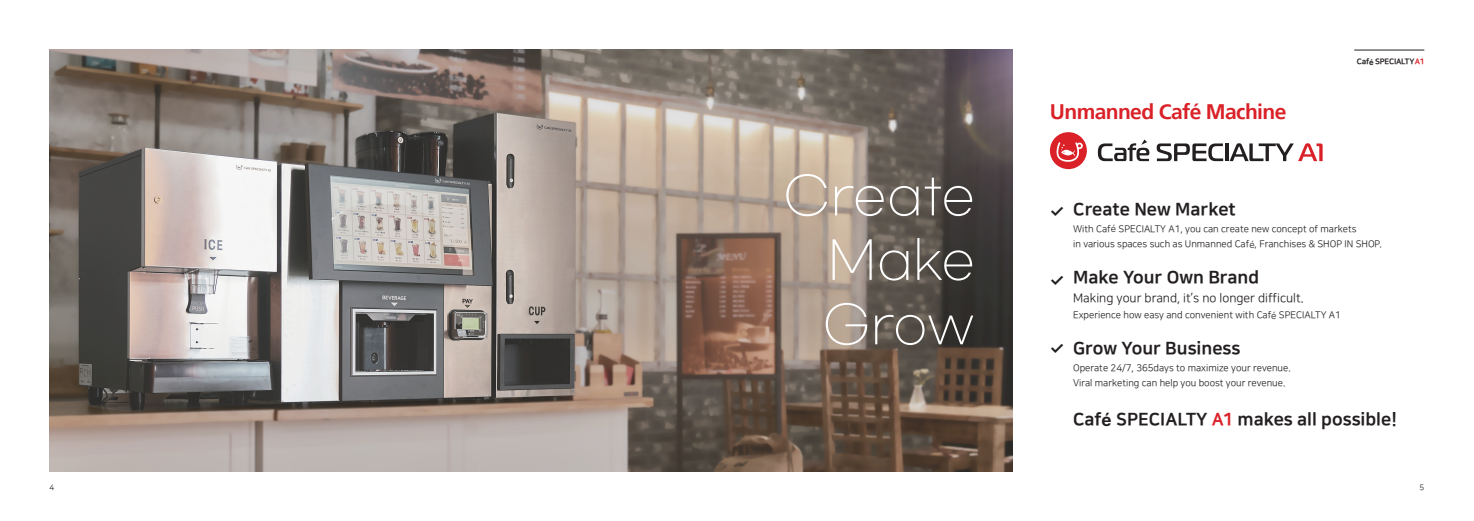
<style>
.page{position:relative;width:1474px;height:521px;background:#fff}
.page>*{position:absolute;margin:0;border:0;box-sizing:border-box;transform-origin:0 0}
.t1{font:300 51.36px "Gmarket Sans";color:#fff}
.t2{font:700 21px "Frutiger 65";letter-spacing:-.03em;color:#da2128}
.t3{font:17.5px "Nanum Square OTFEB";color:#231f20}
.t4{font:600 17.5px "Pretendard";color:#231f20}
.t5{font:12.25px "Nanum Square OTFR";color:#231f20}
.t6{font:9.54px "Nanum Square OTFR";color:#231f20}
.t7{font:7.88px "Nanum Square OTFEB";letter-spacing:-.03em;color:#231f20}
.t8{font:7.88px "Nanum Square OTFR";color:#231f20}
.s1{font-family:"Pretendard";font-weight:700}
.s2{color:#da2128}
.s3{font-family:"Pretendard";font-weight:300}
</style>
<div class="page">
<img style="left:50px;top:50px;width:962px;height:421px">
<hr style="left:1354px;top:50px;width:70px;height:1px;background:#231f20">
<svg style="left:1156px;top:143px;width:67px;height:18px"></svg>
<hr style="left:1225px;top:143px;width:3px;height:18px;background:#231f20">
<svg style="left:1229px;top:143px;width:93px;height:18px"></svg>
<svg style="left:1097px;top:140px;width:52px;height:21px"></svg>
<svg style="left:1049px;top:132px;width:37px;height:37px"></svg>
<p class="t1" style="left:783px;top:168px;width:194px">Create</p>
<p class="t1" style="left:827px;top:233px;width:149px">Make</p>
<p class="t1" style="left:822px;top:297px;width:154px">Grow</p>
<p class="t2" style="left:1049px;top:99px;width:238px">Unmanned Café Machine</p>
<p class="t7" style="left:1356px;top:57px;width:69px">Caf<span class="s1">é</span> SPECIALTY <span class="s2">A1</span></p>
<p class="t4" style="left:1049px;top:198px;width:16px">✓</p>
<p class="t4" style="left:1049px;top:267px;width:16px">✓</p>
<p class="t4" style="left:1049px;top:336px;width:16px">✓</p>
<p class="t3" style="left:1073px;top:199px;width:164px">Create New Market</p>
<p class="t6" style="left:1073px;top:224px;width:285px">With Caf<span class="s3">é</span> SPECIALTY A1, you can create new concept of markets</p>
<p class="t6" style="left:1073px;top:239px;width:310px">in various spaces such as Unmanned Caf<span class="s3">é</span>, Franchises &amp; SHOP IN SHOP.</p>
<p class="t3" style="left:1073px;top:268px;width:187px">Make Your Own Brand</p>
<p class="t5" style="left:1073px;top:292px;width:232px">Making your brand, it’s no longer difficult.</p>
<p class="t6" style="left:1073px;top:310px;width:269px">Experience how easy and convenient with Caf<span class="s3">é</span> SPECIALTY A1</p>
<p class="t3" style="left:1073px;top:339px;width:169px">Grow Your Business</p>
<p class="t6" style="left:1073px;top:363px;width:219px">Operate 24/7, 365days to maximize your revenue.</p>
<p class="t6" style="left:1073px;top:378px;width:214px">Viral marketing can help you boost your revenue.</p>
<p class="t3" style="left:1073px;top:409px;width:325px">Caf<span class="s1">é</span> SPECIALTY <span class="s2">A1</span> makes all possible!</p>
<p class="t8" style="left:50px;top:483px;width:6px">4</p>
<p class="t8" style="left:1419px;top:483px;width:6px">5</p>
</div>
